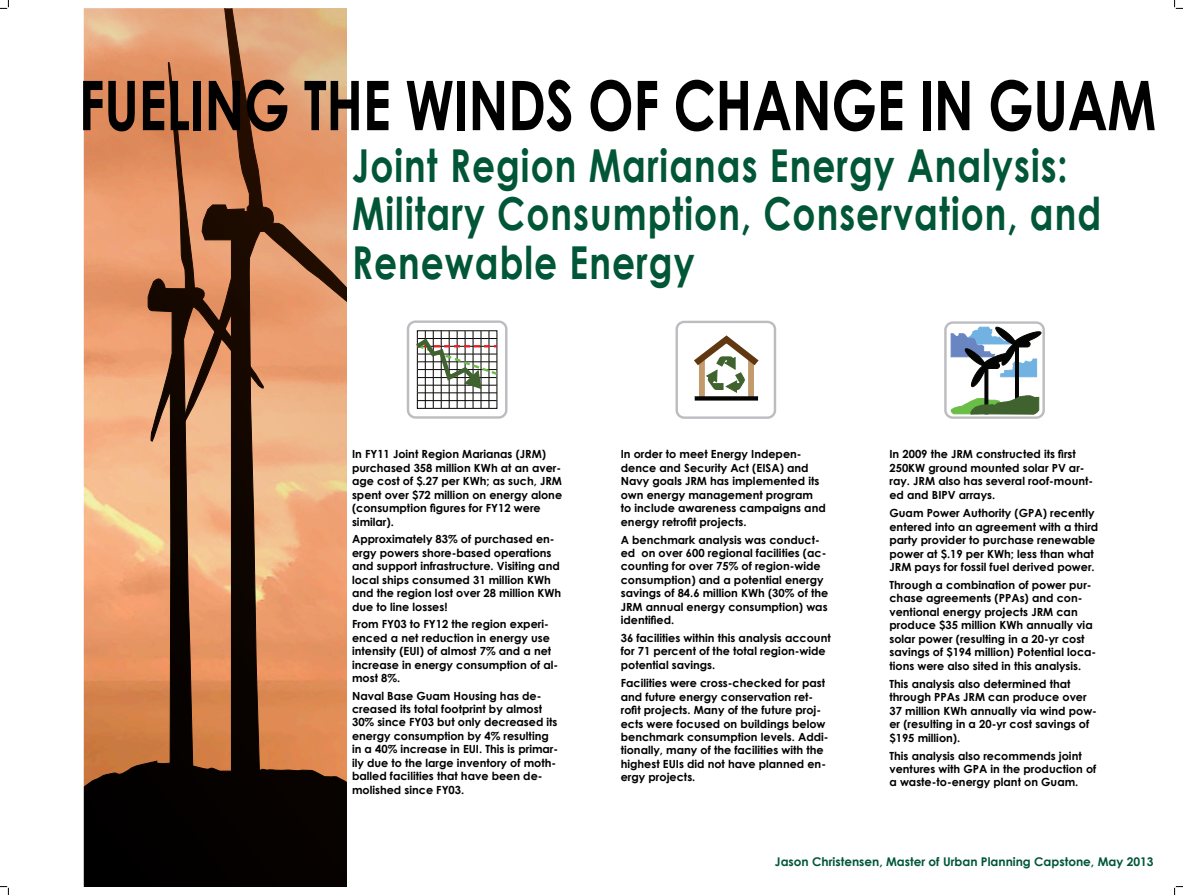
<style>
.page{position:relative;width:1183px;height:895px;background:#fff}
.page>*{position:absolute;margin:0;border:0;box-sizing:border-box;transform-origin:0 0}
.t1{font:700 68.56px "Century Gothic";letter-spacing:-.01em;color:#000;scale:.79 1}
.t2{font:700 45.36px "Century Gothic";letter-spacing:.03em;color:#005637;scale:.79 1}
.t3{font:700 12px "Century Gothic";color:#005637}
.t4{font:700 11.2px/13.4px "Century Gothic";color:#000}
</style>
<div class="page">
<svg style="left:83px;top:8px;width:264px;height:878px;background:#ae7754"></svg>
<div style="left:407px;top:320px;width:100px;height:98px;border:2px solid #bcbdc0;border-radius:7px"></div>
<svg style="left:419px;top:332px;width:76px;height:75px"></svg>
<div style="left:417px;top:330px;width:80px;height:79px;border:1px solid #040503"></div>
<hr style="left:418px;top:392px;width:79px;height:1px;background:#040503">
<hr style="left:425px;top:331px;width:1px;height:77px;background:#040503">
<hr style="left:464px;top:331px;width:1px;height:77px;background:#040503">
<hr style="left:472px;top:331px;width:1px;height:77px;background:#040503">
<hr style="left:480px;top:331px;width:1px;height:77px;background:#040503">
<hr style="left:488px;top:331px;width:1px;height:77px;background:#040503">
<hr style="left:456px;top:331px;width:1px;height:77px;background:#040503">
<hr style="left:433px;top:330px;width:1px;height:78px;background:#040503">
<hr style="left:448px;top:331px;width:1px;height:77px;background:#040503">
<hr style="left:441px;top:330px;width:1px;height:78px;background:#040503">
<hr style="left:417px;top:400px;width:79px;height:1px;background:#040503">
<svg style="left:416px;top:335px;width:82px;height:55px"></svg>
<div style="left:675px;top:320px;width:101px;height:99px;border:2px solid #bcbdc0;border-radius:7px"></div>
<div style="left:699px;top:358px;width:5px;height:40px;background:#c39a6b"></div>
<div style="left:748px;top:358px;width:6px;height:40px;background:#c39a6b"></div>
<svg style="left:694px;top:396px;width:64px;height:4px"></svg>
<svg style="left:694px;top:335px;width:65px;height:57px"></svg>
<svg style="left:945px;top:322px;width:98px;height:95px"></svg>
<div style="left:944px;top:321px;width:100px;height:98px;border:2px solid #bcbdc0;border-radius:7px"></div>
<svg style="left:951px;top:327px;width:90px;height:87px"></svg>
<svg style="left:0;top:0;width:9px;height:9px"></svg>
<svg style="left:0;top:886px;width:9px;height:8px"></svg>
<svg style="left:1174px;top:0;width:8px;height:9px"></svg>
<svg style="left:1174px;top:886px;width:8px;height:8px"></svg>
<p class="t1" style="left:79px;top:53px;width:1365px">FUELING THE WINDS OF CHANGE IN GUAM</p>
<p class="t2" style="left:352px;top:131px;width:907px">Joint Region Marianas Energy Analysis:</p>
<p class="t2" style="left:352px;top:179px;width:949px">Military Consumption, Conservation, and</p>
<p class="t2" style="left:352px;top:228px;width:435px">Renewable Energy</p>
<p class="t4" style="left:352px;top:447px;width:212px">In FY11 Joint Region Marianas (JRM) purchased 358 million KWh at an aver&shy;age cost of $.27 per KWh; as such, JRM spent over $72 million on energy alone (consumption figures for FY12 were similar).</p>
<p class="t4" style="left:352px;top:532px;width:211px">Approximately 83% of purchased en&shy;ergy powers shore-based operations and support infrastructure. Visiting and local ships consumed 31 million KWh and the region lost over 28 million KWh due to line losses!</p>
<p class="t4" style="left:352px;top:616px;width:208px">From FY03 to FY12 the region experi&shy;enced a net reduction in energy use intensity (EUI) of almost 7% and a net increase in energy consumption of al&shy;most 8%.</p>
<p class="t4" style="left:352px;top:688px;width:208px">Naval Base Guam Housing has de&shy;creased its total footprint by almost 30% since FY03 but only decreased its energy consumption by 4% resulting in a 40% increase in EUI. This is primar&shy;ily due to the large inventory of moth&shy;balled facilities that have been de&shy;molished since FY03.</p>
<p class="t4" style="left:620px;top:447px;width:206px">In order to meet Energy Indepen&shy;dence and Security Act (EISA) and<br>Navy goals JRM has implemented its own energy management program to include awareness campaigns and energy retrofit projects.</p>
<p class="t4" style="left:620px;top:532px;width:209px">A benchmark analysis was conduct&shy;ed on over 600 regional facilities (ac&shy;counting for over 75% of region-wide consumption) and a potential energy savings of 84.6 million KWh (30% of the JRM annual energy consumption) was identified.</p>
<p class="t4" style="left:620px;top:630px;width:211px">36 facilities within this analysis account for 71 percent of the total region-wide potential savings.</p>
<p class="t4" style="left:620px;top:675px;width:209px">Facilities were cross-checked for past and future energy conservation ret&shy;rofit projects. Many of the future proj&shy;ects were focused on buildings below benchmark consumption levels. Addi&shy;tionally, many of the facilities with the highest EUIs did not have planned en&shy;ergy projects.</p>
<p class="t4" style="left:889px;top:447px;width:205px">In 2009 the JRM constructed its first<br>250KW ground mounted solar PV ar&shy;ray. JRM also has several roof-mount&shy;ed and BIPV arrays.</p>
<p class="t4" style="left:889px;top:505px;width:210px">Guam Power Authority (GPA) recently entered into an agreement with a third party provider to purchase renewable power at $.19 per KWh; less than what JRM pays for fossil fuel derived power.</p>
<p class="t4" style="left:889px;top:577px;width:208px">Through a combination of power pur&shy;chase agreements (PPAs) and con&shy;ventional energy projects JRM can produce $35 million KWh annually via solar power (resulting in a 20-yr cost savings of $194 million) Potential loca&shy;tions were also sited in this analysis.</p>
<p class="t4" style="left:889px;top:676px;width:209px">This analysis also determined that through PPAs JRM can produce over<br>37 million KWh annually via wind pow&shy;er (resulting in a 20-yr cost savings of $195 million).</p>
<p class="t4" style="left:889px;top:748px;width:208px">This analysis also recommends joint ventures with GPA in the production of a waste-to-energy plant on Guam.</p>
<p class="t3" style="left:775px;top:852px;width:380px">Jason Christensen, Master of Urban Planning Capstone, May 2013</p>
</div>
